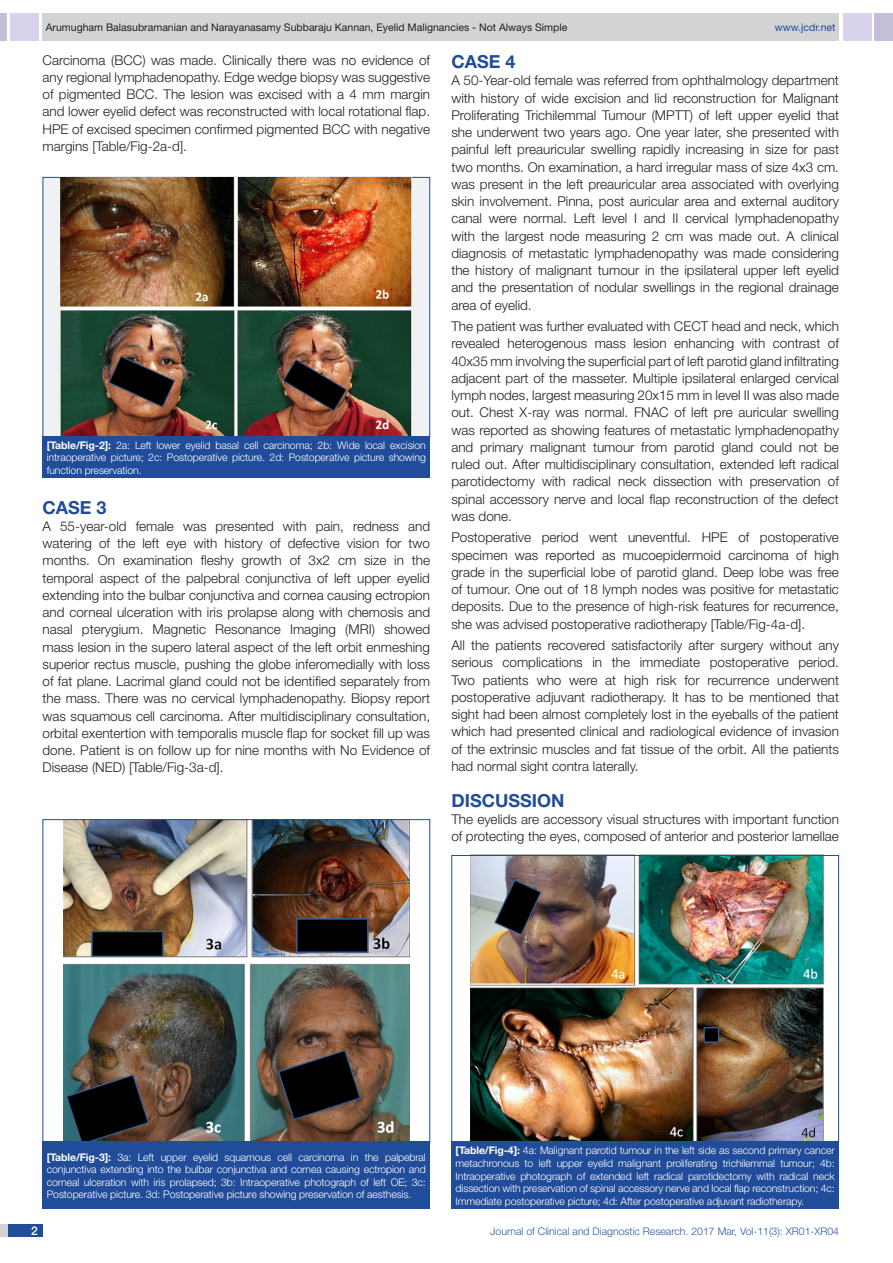
<style>
.page{position:relative;width:893px;height:1263px;background:#fff}
.page>*{position:absolute;margin:0;border:0;box-sizing:border-box;transform-origin:0 0}
.Heading{font:700 18px "Helvetica Neue";color:#214c99}
.Body_text{font:300 13.5px/17.2px "Helvetica Neue";color:#231f20;text-align:justify}
.t1{font:500 12px "Helvetica Neue";color:#fff}
.Table_text{font:300 10.5px/12.6px "Helvetica Neue";letter-spacing:-.01em;color:#fff;text-align:justify}
.t2{font:10.5px "Helvetica Neue";color:#231f20}
.t3{font:300 10.5px "Helvetica Neue";color:#2d57a6}
.t4{font:10.5px "Helvetica Neue";color:#214c99}
.s1{font-weight:700}
</style>
<div class="page">
<div style="left:0;top:13px;width:7px;height:28px;background:#c3bfd8"></div>
<div style="left:10px;top:13px;width:29px;height:28px;background:#d9d2ec"></div>
<div style="left:43px;top:13px;width:796px;height:28px;background:#d1d3d4"></div>
<div style="left:875px;top:13px;width:18px;height:28px;background:#c3bfd8"></div>
<div style="left:843px;top:13px;width:29px;height:28px;background:#d9d2ec"></div>
<div style="left:0;top:1224px;width:43px;height:13px;background:#d1d2d4"></div>
<div style="left:8px;top:1224px;width:35px;height:13px;background:#214c99"></div>
<div style="left:43px;top:177px;width:387px;height:260px;background:#f0f1f2;border:1px solid #214c99"></div>
<img style="left:61px;top:177px;width:351px;height:259px">
<div style="left:43px;top:436px;width:387px;height:42px;background:#214c99"></div>
<img style="left:63px;top:821px;width:346px;height:320px">
<img style="left:470px;top:854px;width:353px;height:286px">
<div style="left:451px;top:855px;width:388px;height:287px;border:1px solid #214c99"></div>
<div style="left:451px;top:1142px;width:388px;height:67px;background:#214c99"></div>
<div style="left:43px;top:1142px;width:387px;height:67px;background:#214c99"></div>
<p class="t2" style="left:46px;top:21px;width:523px">Arumugham Balasubramanian and Narayanasamy Subbaraju Kannan, Eyelid Malignancies - Not Always Simple</p>
<p class="t4" style="left:775px;top:21px;width:62px">www.jcdr.net</p>
<p class="Body_text" style="left:43px;top:51px;width:389px">Carcinoma (BCC) was made. Clinically there was no evidence of any regional lymphadenopathy. Edge wedge biopsy was suggestive of pigmented BCC. The lesion was excised with a 4 mm margin and lower eyelid defect was reconstructed with local rotational flap.<br>HPE of excised specimen confirmed pigmented BCC with negative margins [Table/Fig-2a-d].</p>
<p class="Heading" style="left:451px;top:51px;width:66px">CASE 4</p>
<p class="Body_text" style="left:451px;top:72px;width:389px">A 50-Year-old female was referred from ophthalmology department with history of wide excision and lid reconstruction for Malignant Proliferating Trichilemmal Tumour (MPTT) of left upper eyelid that she underwent two years ago. One year later, she presented with painful left preauricular swelling rapidly increasing in size for past two months. On examination, a hard irregular mass of size 4x3 cm. was present in the left preauricular area associated with overlying skin involvement. Pinna, post auricular area and external auditory canal were normal. Left level I and II cervical lymphadenopathy with the largest node measuring 2 cm was made out. A clinical diagnosis of metastatic lymphadenopathy was made considering the history of malignant tumour in the ipsilateral upper left eyelid and the presentation of nodular swellings in the regional drainage area of eyelid.</p>
<p class="Body_text" style="left:451px;top:317px;width:389px">The patient was further evaluated with CECT head and neck, which revealed heterogenous mass lesion enhancing with contrast of 40x35 mm involving the superficial part of left parotid gland infiltrating adjacent part of the masseter. Multiple ipsilateral enlarged cervical lymph nodes, largest measuring 20x15 mm in level II was also made out. Chest X-ray was normal. FNAC of left pre auricular swelling was reported as showing features of metastatic lymphadenopathy and primary malignant tumour from parotid gland could not be ruled out. After multidisciplinary consultation, extended left radical parotidectomy with radical neck dissection with preservation of spinal accessory nerve and local flap reconstruction of the defect was done.</p>
<p class="Body_text" style="left:451px;top:529px;width:389px">Postoperative period went uneventful. HPE of postoperative specimen was reported as mucoepidermoid carcinoma of high grade in the superficial lobe of parotid gland. Deep lobe was free of tumour. One out of 18 lymph nodes was positive for metastatic deposits. Due to the presence of high-risk features for recurrence, she was advised postoperative radiotherapy [Table/Fig-4a-d].</p>
<p class="Body_text" style="left:451px;top:636px;width:389px">All the patients recovered satisfactorily after surgery without any serious complications in the immediate postoperative period.<br>Two patients who were at high risk for recurrence underwent postoperative adjuvant radiotherapy. It has to be mentioned that sight had been almost completely lost in the eyeballs of the patient which had presented clinical and radiological evidence of invasion of the extrinsic muscles and fat tissue of the orbit. All the patients had normal sight contra laterally.</p>
<p class="Heading" style="left:451px;top:789px;width:115px">DISCUSSION</p>
<p class="Body_text" style="left:451px;top:810px;width:389px">The eyelids are accessory visual structures with important function of protecting the eyes, composed of anterior and posterior lamellae</p>
<p class="Table_text" style="left:47px;top:438px;width:381px"><span class="s1">[TABLE/FIG-2]:</span> 2a: Left lower eyelid basal cell carcinoma; 2b: Wide local excision intraoperative picture; 2c: Postoperative picture. 2d: Postoperative picture showing function preservation.</p>
<p class="Heading" style="left:43px;top:496px;width:66px">CASE 3</p>
<p class="Body_text" style="left:43px;top:517px;width:389px">A 55-year-old female was presented with pain, redness and watering of the left eye with history of defective vision for two months. On examination fleshy growth of 3x2 cm size in the temporal aspect of the palpebral conjunctiva of left upper eyelid extending into the bulbar conjunctiva and cornea causing ectropion and corneal ulceration with iris prolapse along with chemosis and nasal pterygium. Magnetic Resonance Imaging (MRI) showed mass lesion in the supero lateral aspect of the left orbit enmeshing superior rectus muscle, pushing the globe inferomedially with loss of fat plane. Lacrimal gland could not be identified separately from the mass. There was no cervical lymphadenopathy. Biopsy report was squamous cell carcinoma. After multidisciplinary consultation, orbital exentertion with temporalis muscle flap for socket fill up was done. Patient is on follow up for nine months with No Evidence of Disease (NED) [Table/Fig-3a-d].</p>
<p class="Table_text" style="left:47px;top:1150px;width:381px"><span class="s1">[TABLE/FIG-3]:</span> 3a: Left upper eyelid squamous cell carcinoma in the palpebral conjunctiva extending into the bulbar conjunctiva and cornea causing ectropion and corneal ulceration with iris prolapsed; 3b: Intraoperative photograph of left OE; 3c:<br>Postoperative picture. 3d: Postoperative picture showing preservation of aesthesis.</p>
<p class="Table_text" style="left:456px;top:1144px;width:381px"><span class="s1">[TABLE/FIG-4]:</span> 4a: Malignant parotid tumour in the left side as second primary cancer metachronous to left upper eyelid malignant proliferating trichilemmal tumour; 4b:<br>Intraoperative photograph of extended left radical parotidectomy with radical neck dissection with preservation of spinal accessory nerve and local flap reconstruction; 4c:<br>Immediate postoperative picture; 4d: After postoperative adjuvant radiotherapy.</p>
<p class="t1" style="left:31px;top:1223px;width:8px">2</p>
<p class="t3" style="left:490px;top:1225px;width:350px">Journal of Clinical and Diagnostic Research. 2017 Mar, Vol-11(3): XR01-XR04</p>
</div>
